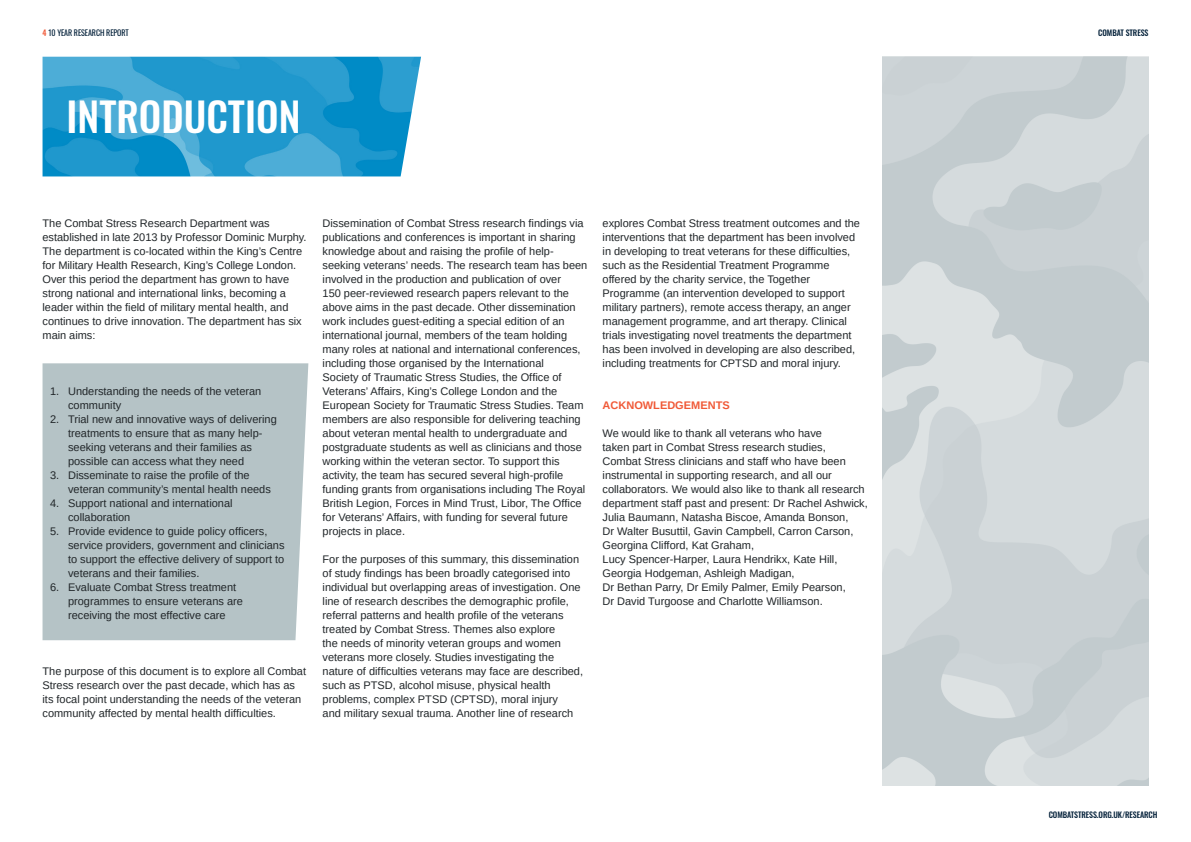
<style>
.page{position:relative;width:1191px;height:842px;background:#fff}
.page>*{position:absolute;margin:0;border:0;box-sizing:border-box;transform-origin:0 0}
.t1{font:500 40px "Oswald";color:#fff}
.t2{font:11px/14px "Arimo";color:#212629}
.t3{font:700 11px "Arimo";color:#f05937}
.t4{font:500 8px "Oswald";letter-spacing:-.01em;color:#04213a}
.t5{font:8px "Oswald";letter-spacing:-.01em;color:#04213a}
.s1{font-weight:500;color:#f05937}
</style>
<div class="page">
<img style="left:43px;top:57px;width:378px;height:119px">
<div style="left:43px;top:363px;width:265px;height:277px;background:#b5c3c6"></div>
<img style="left:882px;top:57px;width:266px;height:728px">
<p class="t5" style="left:43px;top:26px;width:88px"><span class="s1">4</span> 10 YEAR RESEARCH REPORT</p>
<p class="t4" style="left:1098px;top:29px;width:52px">COMBAT STRESS</p>
<p class="t1" style="left:67px;top:96px;width:235px">INTRODUCTION</p>
<p class="t2" style="left:43px;top:216px;width:265px">The Combat Stress Research Department was established in late 2013 by Professor Dominic Murphy.<br>The department is co-located within the King’s Centre for Military Health Research, King’s College London.<br>Over this period the department has grown to have strong national and international links, becoming a leader within the field of military mental health, and continues to drive innovation. The department has six main aims:</p>
<p class="t2" style="left:68px;top:384px;width:195px;text-indent:-18px">1. Understanding the needs of the veteran community</p>
<p class="t2" style="left:68px;top:412px;width:210px;text-indent:-18px">2. Trial new and innovative ways of delivering treatments to ensure that as many help&shy;seeking veterans and their families as possible can access what they need</p>
<p class="t2" style="left:68px;top:468px;width:204px;text-indent:-18px">3. Disseminate to raise the profile of the veteran community’s mental health needs</p>
<p class="t2" style="left:68px;top:496px;width:166px;text-indent:-18px">4. Support national and international collaboration</p>
<p class="t2" style="left:68px;top:524px;width:218px;text-indent:-18px">5. Provide evidence to guide policy officers, service providers, government and clinicians to support the effective delivery of support to veterans and their families.</p>
<p class="t2" style="left:68px;top:580px;width:176px;text-indent:-18px">6. Evaluate Combat Stress treatment programmes to ensure veterans are receiving the most effective care</p>
<p class="t2" style="left:43px;top:664px;width:265px">The purpose of this document is to explore all Combat Stress research over the past decade, which has as its focal point understanding the needs of the veteran community affected by mental health difficulties.</p>
<p class="t2" style="left:322px;top:216px;width:266px">Dissemination of Combat Stress research findings via publications and conferences is important in sharing knowledge about and raising the profile of help&shy;seeking veterans’ needs. The research team has been involved in the production and publication of over<br>150 peer-reviewed research papers relevant to the above aims in the past decade. Other dissemination work includes guest-editing a special edition of an international journal, members of the team holding many roles at national and international conferences, including those organised by the International<br>Society of Traumatic Stress Studies, the Office of Veterans’ Affairs, King’s College London and the European Society for Traumatic Stress Studies. Team members are also responsible for delivering teaching about veteran mental health to undergraduate and postgraduate students as well as clinicians and those working within the veteran sector. To support this activity, the team has secured several high-profile funding grants from organisations including The Royal British Legion, Forces in Mind Trust, Libor, The Office for Veterans’ Affairs, with funding for several future projects in place.</p>
<p class="t2" style="left:322px;top:552px;width:262px">For the purposes of this summary, this dissemination of study findings has been broadly categorised into individual but overlapping areas of investigation. One line of research describes the demographic profile, referral patterns and health profile of the veterans treated by Combat Stress. Themes also explore<br>the needs of minority veteran groups and women veterans more closely. Studies investigating the nature of difficulties veterans may face are described, such as PTSD, alcohol misuse, physical health problems, complex PTSD (CPTSD), moral injury<br>and military sexual trauma. Another line of research</p>
<p class="t2" style="left:602px;top:216px;width:259px">explores Combat Stress treatment outcomes and the interventions that the department has been involved in developing to treat veterans for these difficulties, such as the Residential Treatment Programme offered by the charity service, the Together Programme (an intervention developed to support military partners), remote access therapy, an anger management programme, and art therapy. Clinical trials investigating novel treatments the department has been involved in developing are also described, including treatments for CPTSD and moral injury.</p>
<p class="t3" style="left:602px;top:398px;width:129px">ACKNOWLEDGEMENTS</p>
<p class="t2" style="left:602px;top:426px;width:267px">We would like to thank all veterans who have<br>taken part in Combat Stress research studies,<br>Combat Stress clinicians and staff who have been instrumental in supporting research, and all our collaborators. We would also like to thank all research department staff past and present: Dr Rachel Ashwick, Julia Baumann, Natasha Biscoe, Amanda Bonson,<br>Dr Walter Busuttil, Gavin Campbell, Carron Carson, Georgina Clifford, Kat Graham,<br>Lucy Spencer-Harper, Laura Hendrikx, Kate Hill, Georgia Hodgeman, Ashleigh Madigan,<br>Dr Bethan Parry, Dr Emily Palmer, Emily Pearson,<br>Dr David Turgoose and Charlotte Williamson.</p>
<p class="t4" style="left:1048px;top:810px;width:110px">COMBATSTRESS.ORG.UK/RESEARCH</p>
</div>
